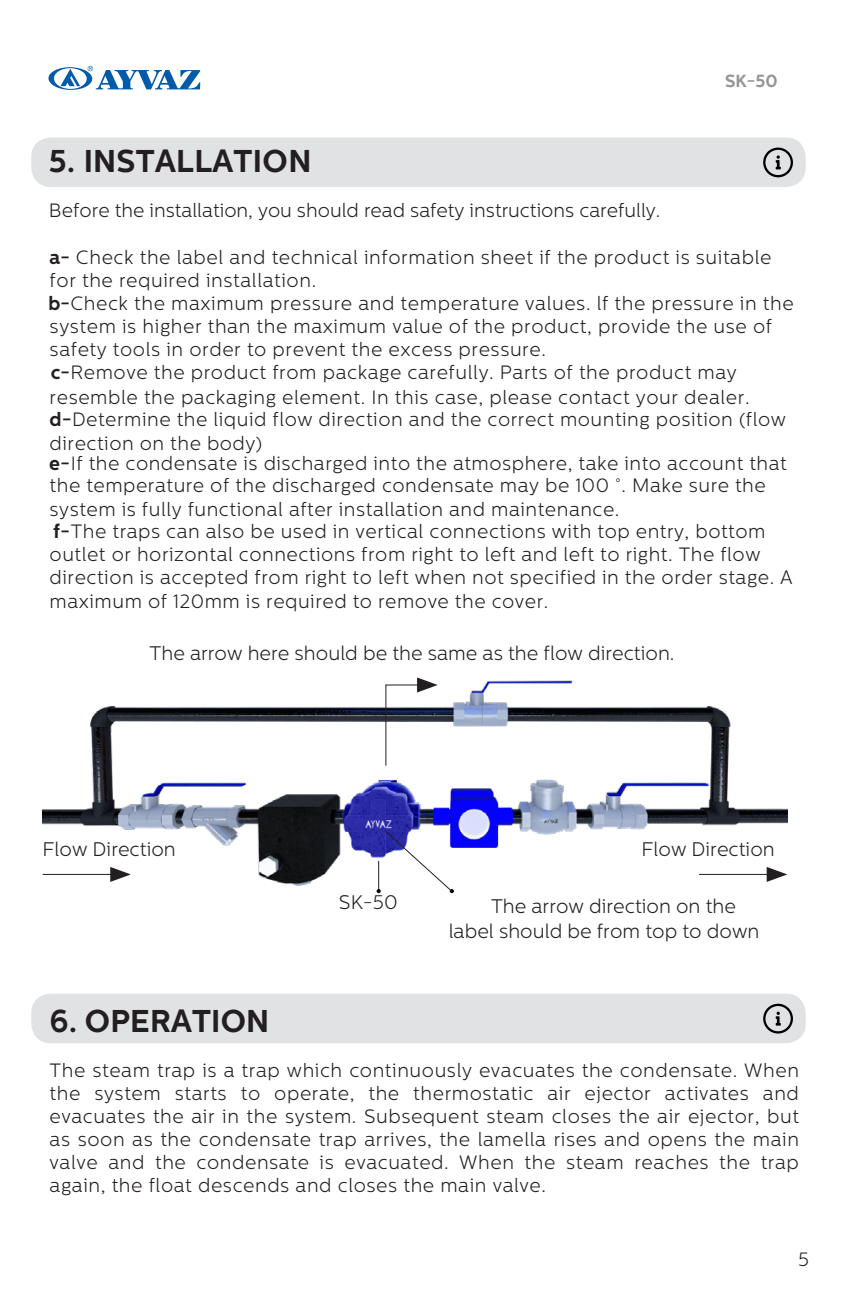
<style>
.page{position:relative;width:844px;height:1290px;background:#fff}
.page>*{position:absolute;margin:0;border:0;box-sizing:border-box;transform-origin:0 0}
.t1{font:700 31.5px "Centrale Sans";letter-spacing:.015em;color:#231f20}
.t2{font:300 19.6px "Centrale Sans";color:#231f20}
.t3{font:300 19.25px/23.1px "Centrale Sans";letter-spacing:.025em;color:#231f20}
.t4{font:300 19.25px "Centrale Sans";color:#231f20}
.t5{font:700 17.5px "Centrale Sans";color:#939598}
.s1{font-weight:700}
</style>
<div class="page">
<div style="left:31px;top:137px;width:774px;height:50px;background:#e1e2e4;border-radius:20px"></div>
<div style="left:31px;top:993px;width:774px;height:50px;background:#e1e2e4;border-radius:20px"></div>
<svg style="left:763px;top:148px;width:29px;height:29px"></svg>
<svg style="left:763px;top:1004px;width:29px;height:29px"></svg>
<img style="left:43px;top:680px;width:744px;height:214px">
<hr style="left:43px;top:874px;width:73px;height:1px;background:#231f20">
<svg style="left:110px;top:867px;width:21px;height:15px"></svg>
<hr style="left:699px;top:874px;width:73px;height:1px;background:#231f20">
<svg style="left:766px;top:867px;width:21px;height:15px"></svg>
<svg style="left:385px;top:677px;width:52px;height:89px"></svg>
<svg style="left:376px;top:831px;width:78px;height:62px"></svg>
<svg style="left:48px;top:66px;width:152px;height:24px"></svg>
<p class="t5" style="left:724px;top:71px;width:54px">SK-50</p>
<p class="t1" style="left:49px;top:142px;width:264px">5. INSTALLATION</p>
<p class="t4" style="left:49px;top:200px;width:613px">Before the installation, you should read safety instructions carefully.</p>
<p class="t3" style="left:48px;top:246px;width:746px"><span class="s1">a-</span> Check the label and technical information sheet if the product is suitable for the required installation.<br><span class="s1">b-</span>Check the maximum pressure and temperature values. lf the pressure in the system is higher than the maximum value of the product, provide the use of safety tools in order to prevent the excess pressure.<br><span class="s1">c-</span>Remove the product from package carefully. Parts of the product may resemble the packaging element. In this case, please contact your dealer. <span class="s1">d-</span>Determine the liquid flow direction and the correct mounting position (flow direction on the body)</p>
<p class="t3" style="left:49px;top:451px;width:744px"><span class="s1">e-</span>If the condensate is discharged into the atmosphere, take into account that the temperature of the discharged condensate may be 100 °. Make sure the system is fully functional after installation and maintenance.<br><span class="s1">f-</span>The traps can also be used in vertical connections with top entry, bottom outlet or horizontal connections from right to left and left to right. The flow direction is accepted from right to left when not specified in the order stage. A maximum of 120mm is required to remove the cover.</p>
<p class="t2" style="left:149px;top:643px;width:526px">The arrow here should be the same as the flow direction.</p>
<p class="t2" style="left:43px;top:839px;width:135px">Flow Direction</p>
<p class="t2" style="left:641px;top:838px;width:135px">Flow Direction</p>
<p class="t2" style="left:339px;top:891px;width:60px">SK-50</p>
<p class="t2" style="left:491px;top:895px;width:246px">The arrow direction on the</p>
<p class="t2" style="left:448px;top:920px;width:312px">label should be from top to down</p>
<p class="t1" style="left:50px;top:1002px;width:221px">6. OPERATION</p>
<p class="t3" style="left:50px;top:1058px;width:750px;text-align:justify">The steam trap is a trap which continuously evacuates the condensate. When the system starts to operate, the thermostatic air ejector activates and evacuates the air in the system. Subsequent steam closes the air ejector, but as soon as the condensate trap arrives, the lamella rises and opens the main valve and the condensate is evacuated. When the steam reaches the trap again, the float descends and closes the main valve.</p>
<p class="t3" style="left:797px;top:1247px;width:12px">5</p>
</div>
